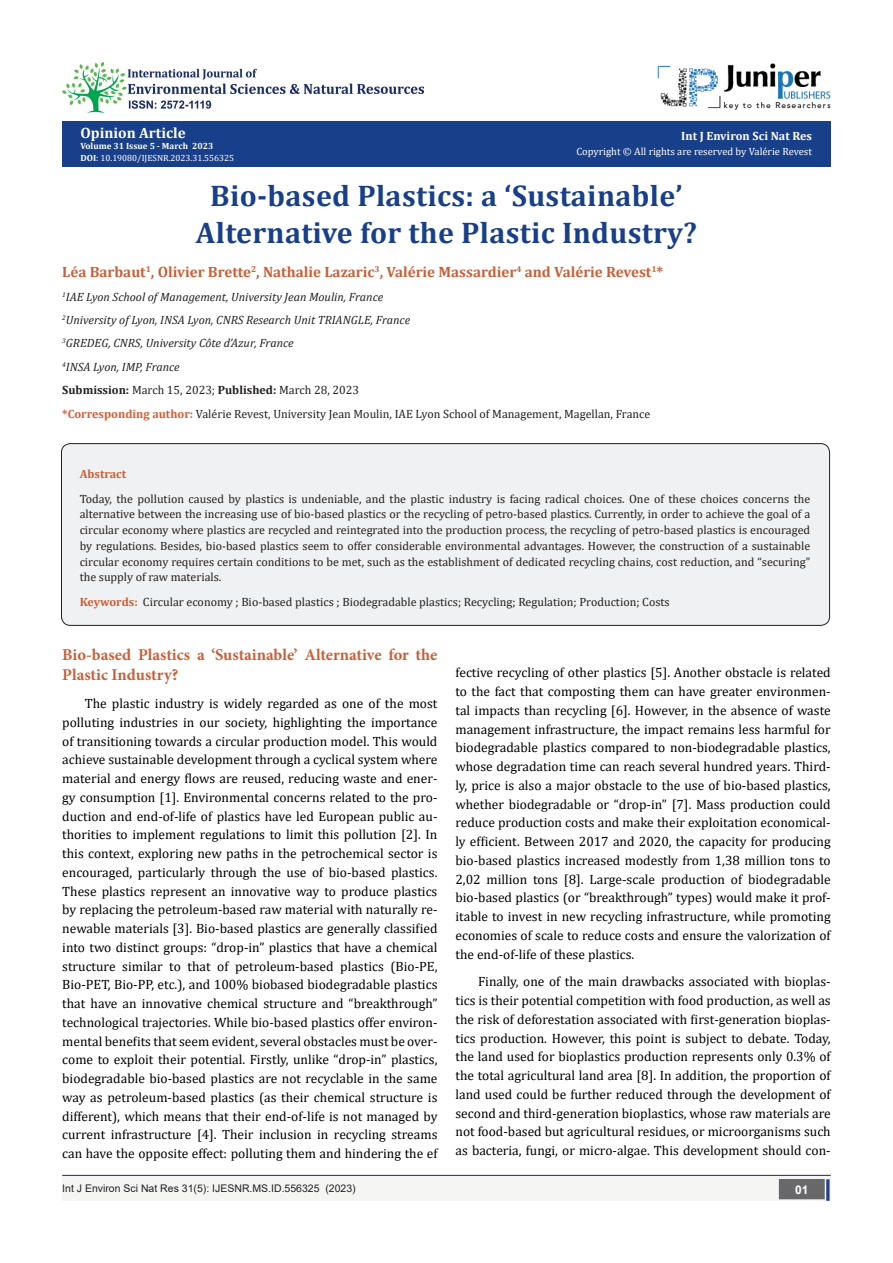
<style>
.page{position:relative;width:893px;height:1263px;background:#fff}
.page>*{position:absolute;margin:0;border:0;box-sizing:border-box;transform-origin:0 0}
.t1{font:700 30px/37.5px "Cambria";letter-spacing:.01em;color:#183f89;text-align:center}
.No_Spacing{font:700 16.5px/20.2px "Minion Pro";color:#ca5f37}
.t2{font:700 15px "Cambria";color:#ca5f37}
.t3{font:700 15px "Cambria";color:#fff}
.t4{font:13.5px/18.8px "Cambria";color:#000;text-align:justify}
.List_Paragraph{font:12px/15.8px "Cambria";color:#231f20;text-align:justify}
.t5{font:italic 12px "Cambria";color:#231f20}
.t6{font:700 12px "Cambria";color:#fff}
.List_Paragraph-2{font:700 12px "Cambria";color:#ca5f37}
.t7{font:700 12px "Arial";color:#fff}
.t8{font:10.5px "Arial";color:#231f20}
.t9{font:10.5px "Cambria";color:#fffefc}
.t10{font:9px "Cambria";color:#fff}
.t11{font:700 9px "Cambria";color:#fff}
.s1{font-weight:700}
.s2{font-weight:700;color:#d55e37}
.s3{font-weight:700;color:#ca5f37}
</style>
<div class="page">
<div style="left:62px;top:1175px;width:494px;height:26px;background:#f5f5f4"></div>
<img style="left:657px;top:63px;width:173px;height:47px">
<div style="left:503px;top:1176px;width:328px;height:25px;background:#f5f5f4"></div>
<div style="left:780px;top:1180px;width:44px;height:18px;background:#68676a"></div>
<div style="left:779px;top:1179px;width:46px;height:20px;border:2px solid #68676a"></div>
<div style="left:826px;top:1179px;width:3px;height:22px;background:#253f8e;border:2px solid #253f8e"></div>
<hr style="left:62px;top:1175px;width:769px;height:1px;background:#253f8e">
<img style="left:62px;top:62px;width:362px;height:51px">
<div style="left:62px;top:122px;width:769px;height:45px;background:#183f89"></div>
<div style="left:61px;top:444px;width:769px;height:181px;background:#f0f1f2;border-radius:9px"></div>
<div style="left:61px;top:443px;width:769px;height:182px;border:1px solid #231f20;border-radius:9px"></div>
<p class="t3" style="left:80px;top:122px;width:107px">Opinion Article</p>
<p class="t11" style="left:80px;top:139px;width:134px">Volume 31 Issue 5 - March 2023</p>
<p class="t10" style="left:80px;top:153px;width:155px"><span class="s1">DOI</span>: 10.19080/IJESNR.2023.31.556325</p>
<p class="t6" style="left:681px;top:127px;width:132px">Int J Environ Sci Nat Res</p>
<p class="t9" style="left:576px;top:146px;width:237px">Copyright © All rights are reserved by Valérie Revest</p>
<p class="t1" style="left:196px;top:176px;width:502px">Bio-based Plastics: a ‘Sustainable’<br>Alternative for the Plastic Industry?</p>
<p class="t2" style="left:62px;top:261px;width:603px">Léa Barbaut<sup>1</sup>, Olivier Brette<sup>2</sup>, Nathalie Lazaric<sup>3</sup>, Valérie Massardier<sup>4</sup> and Valérie Revest<sup>1</sup>*</p>
<p class="t5" style="left:62px;top:288px;width:323px"><sup>1</sup>IAE Lyon School of Management, University Jean Moulin, France</p>
<p class="t5" style="left:62px;top:311px;width:349px"><sup>2</sup>University of Lyon, INSA Lyon, CNRS Research Unit TRIANGLE, France</p>
<p class="t5" style="left:62px;top:335px;width:233px"><sup>3</sup>GREDEG, CNRS, University Côte d’Azur, France</p>
<p class="t5" style="left:62px;top:358px;width:119px"><sup>4</sup>INSA Lyon, IMP, France</p>
<p class="List_Paragraph" style="left:62px;top:382px;width:298px"><span class="s1">Submission:</span> March 15, 2023; <span class="s1">Published:</span> March 28, 2023</p>
<p class="List_Paragraph" style="left:62px;top:406px;width:590px"><span class="s2">*Corresponding author:</span> Valérie Revest, University Jean Moulin, IAE Lyon School of Management, Magellan, France</p>
<p class="List_Paragraph-2" style="left:80px;top:465px;width:48px">Abstract</p>
<p class="List_Paragraph" style="left:80px;top:491px;width:732px">Today, the pollution caused by plastics is undeniable, and the plastic industry is facing radical choices. One of these choices concerns the alternative between the increasing use of bio-based plastics or the recycling of petro-based plastics. Currently, in order to achieve the goal of a circular economy where plastics are recycled and reintegrated into the production process, the recycling of petro-based plastics is encouraged by regulations. Besides, bio-based plastics seem to offer considerable environmental advantages. However, the construction of a sustainable circular economy requires certain conditions to be met, such as the establishment of dedicated recycling chains, cost reduction, and “securing” the supply of raw materials.</p>
<p class="List_Paragraph" style="left:80px;top:594px;width:592px"><span class="s3">Keywords:</span> Circular economy ; Bio-based plastics ; Biodegradable plastics; Recycling; Regulation; Production; Costs</p>
<p class="No_Spacing" style="left:62px;top:644px;width:377px">Bio-based Plastics a ‘Sustainable’ Alternative for the<br>Plastic Industry?</p>
<p class="t4" style="left:62px;top:694px;width:377px;text-indent:22px">The plastic industry is widely regarded as one of the most polluting industries in our society, highlighting the importance of transitioning towards a circular production model. This would achieve sustainable development through a cyclical system where material and energy flows are reused, reducing waste and ener&shy;gy consumption [1]. Environmental concerns related to the pro&shy;duction and end-of-life of plastics have led European public au&shy;thorities to implement regulations to limit this pollution [2]. In this context, exploring new paths in the petrochemical sector is encouraged, particularly through the use of bio-based plastics.<br>These plastics represent an innovative way to produce plastics by replacing the petroleum-based raw material with naturally re&shy;newable materials [3]. Bio-based plastics are generally classified into two distinct groups: “drop-in” plastics that have a chemical structure similar to that of petroleum-based plastics (Bio-PE, Bio-PET, Bio-PP, etc.), and 100% biobased biodegradable plastics that have an innovative chemical structure and “breakthrough” technological trajectories. While bio-based plastics offer environ&shy;mental benefits that seem evident, several obstacles must be over&shy;come to exploit their potential. Firstly, unlike “drop-in” plastics, biodegradable bio-based plastics are not recyclable in the same way as petroleum-based plastics (as their chemical structure is different), which means that their end-of-life is not managed by current infrastructure [4]. Their inclusion in recycling streams can have the opposite effect: polluting them and hindering the ef</p>
<p class="t4" style="left:455px;top:663px;width:377px">fective recycling of other plastics [5]. Another obstacle is related to the fact that composting them can have greater environmen&shy;tal impacts than recycling [6]. However, in the absence of waste management infrastructure, the impact remains less harmful for biodegradable plastics compared to non-biodegradable plastics, whose degradation time can reach several hundred years. Third&shy;ly, price is also a major obstacle to the use of bio-based plastics, whether biodegradable or “drop-in” [7]. Mass production could reduce production costs and make their exploitation economical&shy;ly efficient. Between 2017 and 2020, the capacity for producing bio-based plastics increased modestly from 1,38 million tons to 2,02 million tons [8]. Large-scale production of biodegradable bio-based plastics (or “breakthrough” types) would make it prof&shy;itable to invest in new recycling infrastructure, while promoting economies of scale to reduce costs and ensure the valorization of the end-of-life of these plastics.</p>
<p class="t4" style="left:455px;top:972px;width:377px;text-indent:22px">Finally, one of the main drawbacks associated with bioplas&shy;tics is their potential competition with food production, as well as the risk of deforestation associated with first-generation bioplas&shy;tics production. However, this point is subject to debate. Today, the land used for bioplastics production represents only 0.3% of the total agricultural land area [8]. In addition, the proportion of land used could be further reduced through the development of second and third-generation bioplastics, whose raw materials are not food-based but agricultural residues, or microorganisms such as bacteria, fungi, or micro-algae. This development should con-</p>
<p class="t8" style="left:62px;top:1181px;width:295px">Int J Environ Sci Nat Res 31(5): IJESNR.MS.ID.556325 (2023)</p>
<p class="t7" style="left:795px;top:1181px;width:15px">01</p>
</div>
